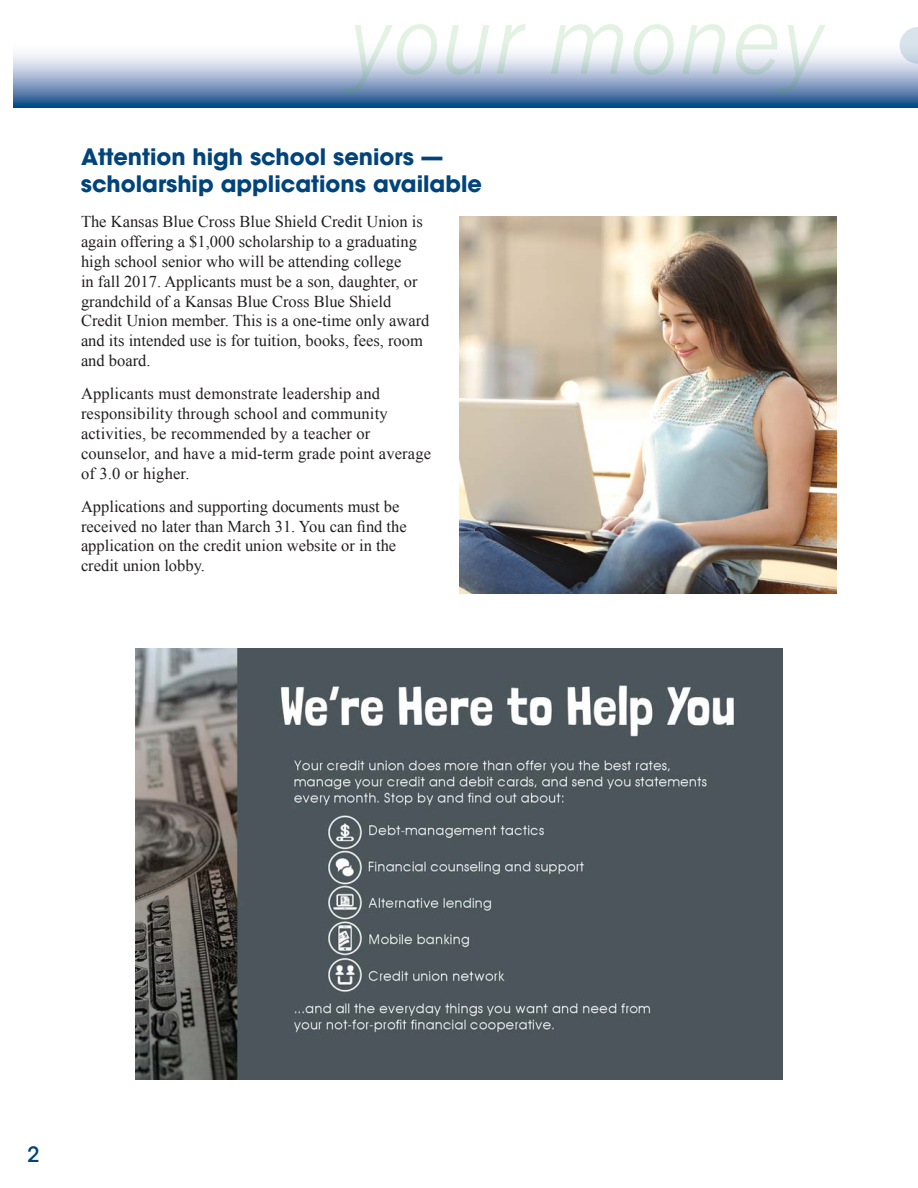
<style>
.page{position:relative;width:918px;height:1188px;background:#fff}
.page>*{position:absolute;margin:0;border:0;box-sizing:border-box;transform-origin:0 0}
.article_title{font:700 22.5px/27px "ITC Avant Garde Std";color:#00447b}
.t1{font:500 21px "ITC Avant Garde Std";color:#00447b}
.body_copy{font:16.5px/19.8px "Times New Roman";color:#231f20}
</style>
<div class="page">
<svg style="left:14px;top:43px;width:904px;height:65px;background:#8ba6c4"></svg>
<svg style="left:344px;top:24px;width:93px;height:69px"></svg>
<svg style="left:446px;top:25px;width:43px;height:50px"></svg>
<svg style="left:497px;top:24px;width:29px;height:50px"></svg>
<svg style="left:551px;top:24px;width:72px;height:50px"></svg>
<svg style="left:634px;top:24px;width:40px;height:51px"></svg>
<svg style="left:682px;top:24px;width:43px;height:50px"></svg>
<svg style="left:736px;top:24px;width:90px;height:69px"></svg>
<svg style="left:900px;top:27px;width:18px;height:37px"></svg>
<img style="left:135px;top:648px;width:648px;height:432px">
<img style="left:459px;top:216px;width:378px;height:378px">
<p class="article_title" style="left:81px;top:143px;width:403px">Attention high school seniors — scholarship applications available</p>
<p class="body_copy" style="left:81px;top:212px;width:350px">The Kansas Blue Cross Blue Shield Credit Union is again offering a $1,000 scholarship to a graduating high school senior who will be attending college<br>in fall 2017. Applicants must be a son, daughter, or grandchild of a Kansas Blue Cross Blue Shield Credit Union member. This is a one-time only award and its intended use is for tuition, books, fees, room and board.</p>
<p class="body_copy" style="left:81px;top:384px;width:352px">Applicants must demonstrate leadership and responsibility through school and community activities, be recommended by a teacher or counselor, and have a mid-term grade point average of 3.0 or higher.</p>
<p class="body_copy" style="left:81px;top:496px;width:327px">Applications and supporting documents must be received no later than March 31. You can find the application on the credit union website or in the credit union lobby.</p>
<p class="t1" style="left:27px;top:1141px;width:14px">2</p>
</div>
